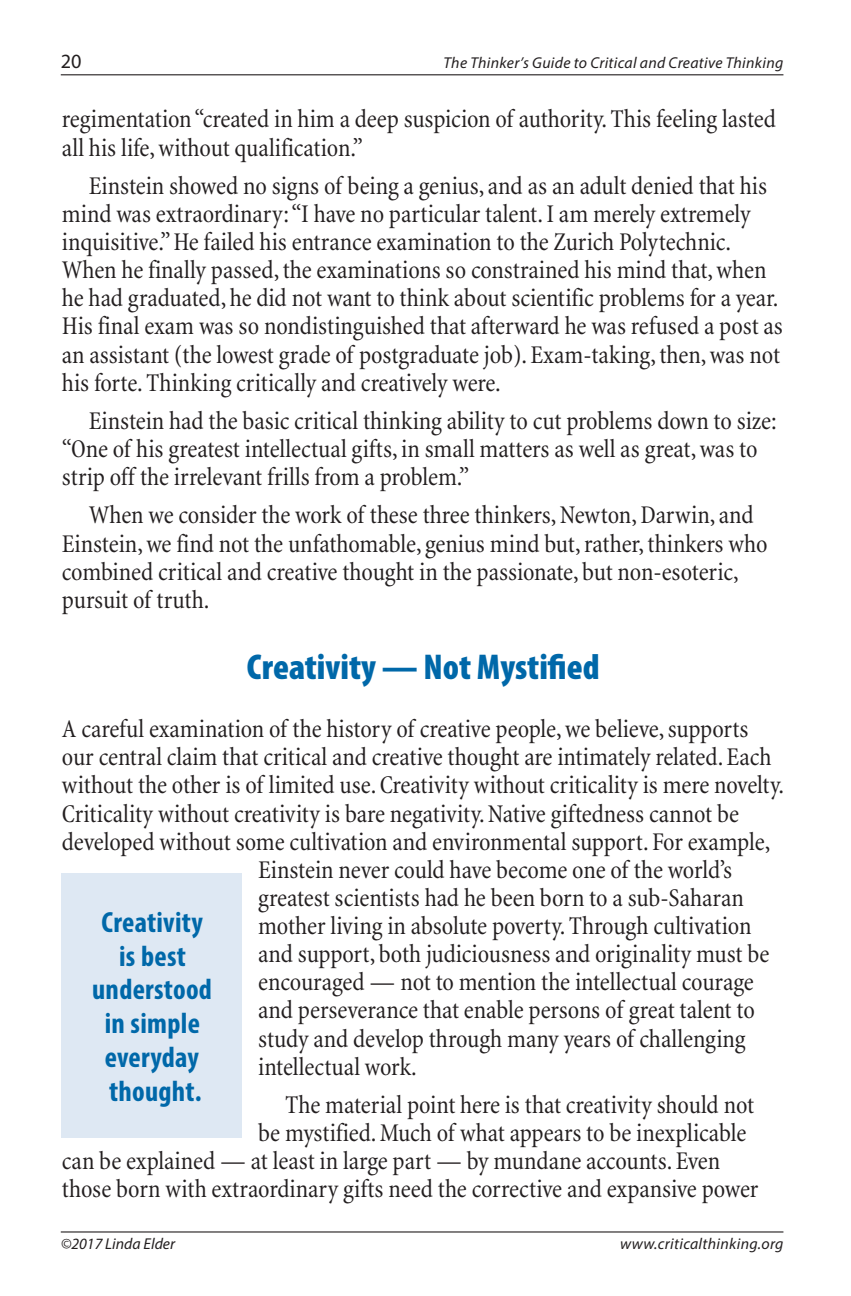
<style>
.page{position:relative;width:851px;height:1296px;background:#fff}
.page>*{position:absolute;margin:0;border:0;box-sizing:border-box;transform-origin:0 0}
.a__Section_title{font:900 condensed 36px "Myriad Pro";color:#0068a9}
._2__pull_quote{font:700 condensed 29.25px/33.8px "Myriad Pro";letter-spacing:.01em;color:#0068a9;text-align:center}
._1__Paragraph_text{font:condensed 25.88px/28.1px "Minion";letter-spacing:-.005em;color:#231f20}
._1a__1st_para{font:condensed 25.88px/28.1px "Minion";letter-spacing:-.005em;color:#231f20}
.t1{font:20.25px "Myriad Pro";color:#231f20}
.t2{font:italic 15.75px "Myriad Pro";letter-spacing:.02em;color:#231f20}
.t3{font:italic 15.75px "Myriad Pro";color:#231f20}
</style>
<div class="page">
<hr style="left:61px;top:74px;width:722px;height:1px;background:#231f20">
<hr style="left:61px;top:1231px;width:722px;height:2px;background:#231f20">
<div style="left:62px;top:873px;width:180px;height:264px;background:#dee8f3"></div>
<p class="t1" style="left:61px;top:48px;width:22px">20</p>
<p class="t2" style="left:443px;top:52px;width:341px">The Thinker’s Guide to Critical and Creative Thinking</p>
<p class="_1a__1st_para" style="left:62px;top:106px;width:715px">regimentation “created in him a deep suspicion of authority. This feeling lasted all his life, without qualification.”</p>
<p class="_1__Paragraph_text" style="left:62px;top:172px;width:722px;text-indent:27px">Einstein showed no signs of being a genius, and as an adult denied that his mind was extraordinary: “I have no particular talent. I am merely extremely inquisitive.” He failed his entrance examination to the Zurich Polytechnic.<br>When he finally passed, the examinations so constrained his mind that, when he had graduated, he did not want to think about scientific problems for a year.<br>His final exam was so nondistinguished that afterward he was refused a post as an assistant (the lowest grade of postgraduate job). Exam-taking, then, was not his forte. Thinking critically and creatively were.</p>
<p class="_1__Paragraph_text" style="left:62px;top:407px;width:716px;text-indent:27px">Einstein had the basic critical thinking ability to cut problems down to size: “One of his greatest intellectual gifts, in small matters as well as great, was to strip off the irrelevant frills from a problem.”</p>
<p class="_1__Paragraph_text" style="left:62px;top:502px;width:707px;text-indent:27px">When we consider the work of these three thinkers, Newton, Darwin, and Einstein, we find not the unfathomable, genius mind but, rather, thinkers who combined critical and creative thought in the passionate, but non-esoteric, pursuit of truth.</p>
<p class="a__Section_title" style="left:247px;top:644px;width:354px">Creativity — Not Mystified</p>
<p class="_1a__1st_para" style="left:62px;top:716px;width:688px">A careful examination of the history of creative people, we believe, supports</p>
<p class="_1a__1st_para" style="left:62px;top:744px;width:711px">our central claim that critical and creative thought are intimately related. Each</p>
<p class="_1a__1st_para" style="left:62px;top:772px;width:723px">without the other is of limited use. Creativity without criticality is mere novelty.</p>
<p class="_1a__1st_para" style="left:62px;top:800px;width:678px">Criticality without creativity is bare negativity. Native giftedness cannot be</p>
<p class="_1a__1st_para" style="left:62px;top:828px;width:710px">developed without some cultivation and environmental support. For example,</p>
<p class="_1a__1st_para" style="left:258px;top:856px;width:475px">Einstein never could have become one of the world’s</p>
<p class="_1a__1st_para" style="left:258px;top:884px;width:487px">greatest scientists had he been born to a sub-Saharan</p>
<p class="_1a__1st_para" style="left:258px;top:912px;width:495px">mother living in absolute poverty. Through cultivation</p>
<p class="_1a__1st_para" style="left:258px;top:941px;width:512px">and support, both judiciousness and originality must be</p>
<p class="_1a__1st_para" style="left:258px;top:969px;width:497px">encouraged — not to mention the intellectual courage</p>
<p class="_1a__1st_para" style="left:258px;top:997px;width:498px">and perseverance that enable persons of great talent to</p>
<p class="_1a__1st_para" style="left:258px;top:1025px;width:489px">study and develop through many years of challenging</p>
<p class="_1a__1st_para" style="left:258px;top:1053px;width:160px">intellectual work.</p>
<p class="_1__Paragraph_text" style="left:285px;top:1091px;width:470px">The material point here is that creativity should not</p>
<p class="_1__Paragraph_text" style="left:258px;top:1119px;width:489px">be mystified. Much of what appears to be inexplicable</p>
<p class="_1__Paragraph_text" style="left:62px;top:1148px;width:659px">can be explained — at least in large part — by mundane accounts. Even</p>
<p class="_1__Paragraph_text" style="left:62px;top:1176px;width:698px">those born with extraordinary gifts need the corrective and expansive power</p>
<p class="_2__pull_quote" style="left:92px;top:905px;width:121px">Creativity is best understood in simple everyday thought.</p>
<p class="t3" style="left:61px;top:1234px;width:116px">©2017 Linda Elder</p>
<p class="t2" style="left:620px;top:1234px;width:165px">www.criticalthinking.org</p>
</div>
